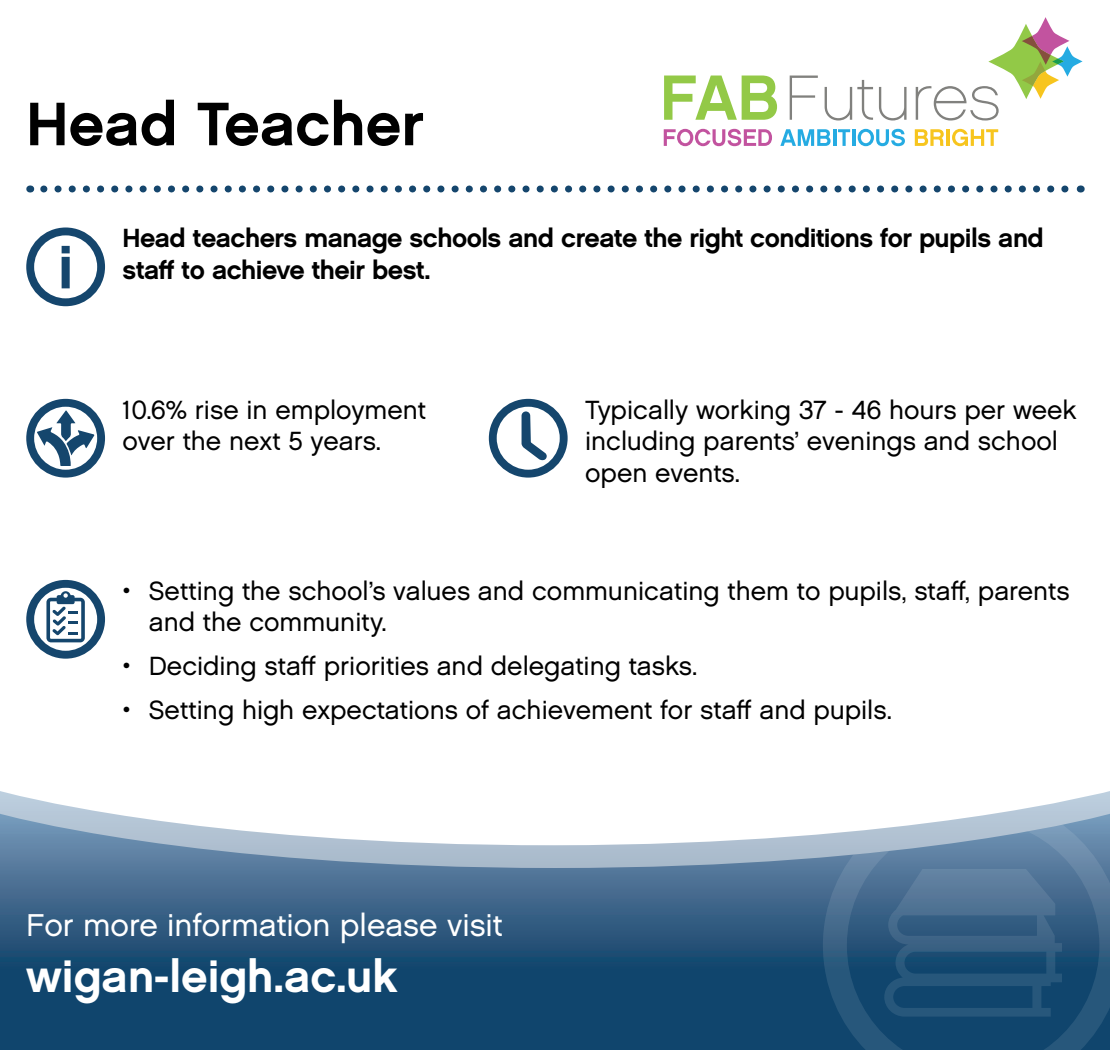
<style>
.page{position:relative;width:1110px;height:1050px;background:#fff}
.page>*{position:absolute;margin:0;border:0;box-sizing:border-box;transform-origin:0 0}
.t1{font:61.25px "Chalet New York Nineteen Sixty";color:#000}
.t2{font:45.5px "Chalet New York Nineteen Sixty";color:#fff}
.t3{font:31.5px "Chalet London Nineteen Sixty";color:#fff}
.t4{font:26.25px/31.5px "Chalet London Nineteen Sixty";color:#000}
.t5{font:26.25px/31.5px "Chalet New York Nineteen Sixty";letter-spacing:-.02em;color:#000}
</style>
<div class="page">
<svg style="left:44px;top:186px;width:1025px;height:6px"></svg>
<svg style="left:489px;top:399px;width:78px;height:79px"></svg>
<svg style="left:26px;top:228px;width:79px;height:78px"></svg>
<svg style="left:26px;top:580px;width:79px;height:79px"></svg>
<svg style="left:26px;top:399px;width:79px;height:79px"></svg>
<svg style="left:664px;top:76px;width:113px;height:44px"></svg>
<svg style="left:789px;top:76px;width:28px;height:44px"></svg>
<svg style="left:824px;top:80px;width:49px;height:41px"></svg>
<svg style="left:879px;top:87px;width:27px;height:34px"></svg>
<svg style="left:915px;top:17px;width:167px;height:104px"></svg>
<svg style="left:663px;top:129px;width:109px;height:17px"></svg>
<svg style="left:780px;top:129px;width:50px;height:17px"></svg>
<hr style="left:833px;top:129px;width:3px;height:17px;background:#25abe2">
<svg style="left:838px;top:129px;width:12px;height:17px"></svg>
<hr style="left:852px;top:129px;width:3px;height:17px;background:#25abe2">
<svg style="left:857px;top:129px;width:48px;height:17px"></svg>
<svg style="left:914px;top:129px;width:29px;height:17px"></svg>
<hr style="left:946px;top:129px;width:3px;height:17px;background:#f7c51e">
<svg style="left:952px;top:129px;width:46px;height:17px"></svg>
<svg style="left:0;top:791px;width:1110px;height:23px"></svg>
<svg style="left:0;top:814px;width:823px;height:236px;background:#466e8e"></svg>
<svg style="left:823px;top:814px;width:287px;height:236px;background:#446c8d"></svg>
<p class="t1" style="left:26px;top:85px;width:399px">Head Teacher</p>
<p class="t5" style="left:122px;top:222px;width:923px">Head teachers manage schools and create the right conditions for pupils and staff to achieve their best.</p>
<p class="t4" style="left:122px;top:394px;width:305px">10.6% rise in employment over the next 5 years.</p>
<p class="t4" style="left:585px;top:394px;width:493px">Typically working 37 - 46 hours per week including parents’ evenings and school open events.</p>
<p class="t4" style="left:149px;top:575px;width:922px;text-indent:-26px">• Setting the school’s values and communicating them to pupils, staff, parents and the community.</p>
<p class="t4" style="left:122px;top:650px;width:576px">• Deciding staff priorities and delegating tasks.</p>
<p class="t4" style="left:122px;top:694px;width:771px">• Setting high expectations of achievement for staff and pupils.</p>
<p class="t3" style="left:26px;top:905px;width:478px">For more information please visit</p>
<p class="t2" style="left:26px;top:947px;width:373px">wigan-leigh.ac.uk</p>
</div>
